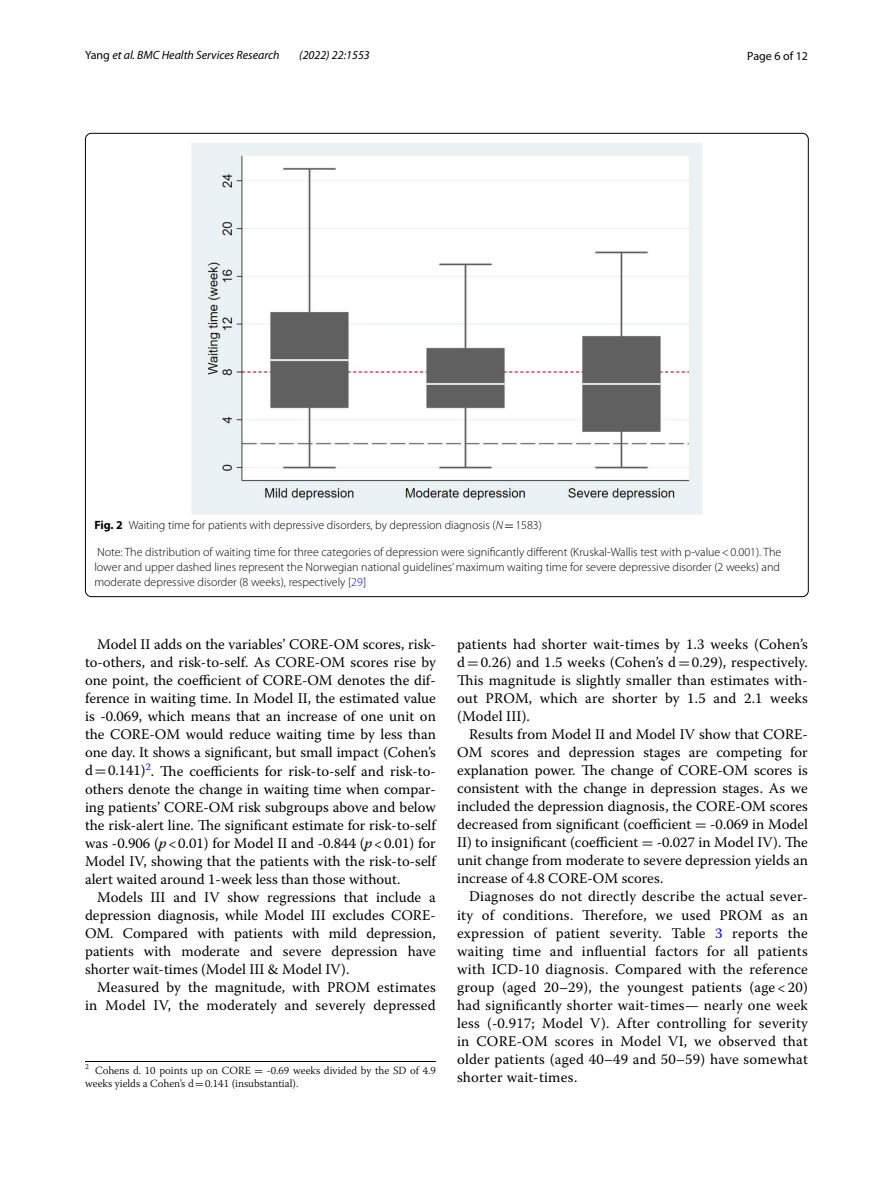
<style>
.page{position:relative;width:893px;height:1187px;background:#fff}
.page>*{position:absolute;margin:0;border:0;box-sizing:border-box;transform-origin:0 0}
.t1{font:14.7px/18px "Warnock Pro";letter-spacing:.005em;color:#000;text-align:justify}
.t2{font:300 12px/15px "Myriad Pro";color:#000;text-align:justify}
.t3{font:italic 12px "Myriad Pro";color:#000}
.t4{font:12px "Myriad Pro";color:#000}
.t5{font:300 10.95px/13.5px "Warnock Pro";color:#000}
.s1{font-style:normal}
.s2{font-weight:700}
.s3{font-style:italic}
.s4{font-family:"MTSY";font-weight:400}
.s5{color:#00f}
.s6{font-family:"MTSY"}
</style>
<div class="page">
<img style="left:192px;top:142px;width:510px;height:372px">
<hr style="left:85px;top:1061px;width:351px;height:1px;background:#000">
<p class="t3" style="left:85px;top:48px;width:196px"><span class="s1">Yang</span> et al. BMC Health Services Research</p>
<p class="t3" style="left:299px;top:48px;width:72px">(2022) 22:1553</p>
<p class="t4" style="left:747px;top:48px;width:62px">Page 6 of 12</p>
<p class="t2" style="left:94px;top:518px;width:449px"><span class="s2">Fig. 2</span> Waiting time for patients with depressive disorders, by depression diagnosis (<span class="s3">N</span><span class="s4">=</span>1583)</p>
<p class="t2" style="left:94px;top:545px;width:688px">Note: The distribution of waiting time for three categories of depression were significantly different (Kruskal-Wallis test with p-value&lt;0.001). The lower and upper dashed lines represent the Norwegian national guidelines’ maximum waiting time for severe depressive disorder (2 weeks) and moderate depressive disorder (8 weeks), respectively [<span class="s5">29</span>]</p>
<p class="t1" style="left:85px;top:635px;width:352px;text-indent:12px">Model II adds on the variables’ CORE-OM scores, risk&shy;to-others, and risk-to-self. As CORE-OM scores rise by one point, the coefficient of CORE-OM denotes the dif&shy;ference in waiting time. In Model II, the estimated value is -0.069, which means that an increase of one unit on the CORE-OM would reduce waiting time by less than one day. It shows a significant, but small impact (Cohen’s d<span class="s6">=</span>0.141)<sup>2</sup>. The coefficients for risk-to-self and risk-to&shy;others denote the change in waiting time when compar&shy;ing patients’ CORE-OM risk subgroups above and below the risk-alert line. The significant estimate for risk-to-self was -0.906 (<span class="s3">p</span>&lt;0.01) for Model II and -0.844 (<span class="s3">p</span>&lt;0.01) for Model IV, showing that the patients with the risk-to-self alert waited around 1-week less than those without.</p>
<p class="t1" style="left:85px;top:887px;width:352px;text-indent:12px">Models III and IV show regressions that include a depression diagnosis, while Model III excludes CORE-OM. Compared with patients with mild depression, patients with moderate and severe depression have shorter wait-times (Model III &amp; Model IV).</p>
<p class="t1" style="left:85px;top:977px;width:352px;text-align:right">Measured by the magnitude, with PROM estimates in Model IV, the moderately and severely depressed</p>
<p class="t5" style="left:85px;top:1063px;width:352px"><sup>2</sup> Cohens d. 10 points up on CORE <span class="s4">=</span> -0.69 weeks divided by the SD of 4.9 weeks yields a Cohen’s d<span class="s4">=</span>0.141 (insubstantial).</p>
<p class="t1" style="left:457px;top:635px;width:352px">patients had shorter wait-times by 1.3 weeks (Cohen’s d<span class="s6">=</span>0.26) and 1.5 weeks (Cohen’s d<span class="s6">=</span>0.29), respectively.<br>This magnitude is slightly smaller than estimates with&shy;out PROM, which are shorter by 1.5 and 2.1 weeks (Model III).</p>
<p class="t1" style="left:457px;top:725px;width:352px;text-indent:12px">Results from Model II and Model IV show that CORE-OM scores and depression stages are competing for explanation power. The change of CORE-OM scores is consistent with the change in depression stages. As we included the depression diagnosis, the CORE-OM scores decreased from significant (coefficient <span class="s6">=</span> -0.069 in Model II) to insignificant (coefficient <span class="s6">=</span> -0.027 in Model IV). The unit change from moderate to severe depression yields an increase of 4.8 CORE-OM scores.</p>
<p class="t1" style="left:457px;top:887px;width:352px;text-indent:12px">Diagnoses do not directly describe the actual sever&shy;ity of conditions. Therefore, we used PROM as an expression of patient severity. Table <span class="s5">3</span> reports the waiting time and influential factors for all patients with ICD-10 diagnosis. Compared with the reference group (aged 20–29), the youngest patients (age &lt; 20) had significantly shorter wait-times— nearly one week less (-0.917; Model V). After controlling for severity in CORE-OM scores in Model VI, we observed that older patients (aged 40–49 and 50–59) have somewhat shorter wait-times.</p>
</div>
